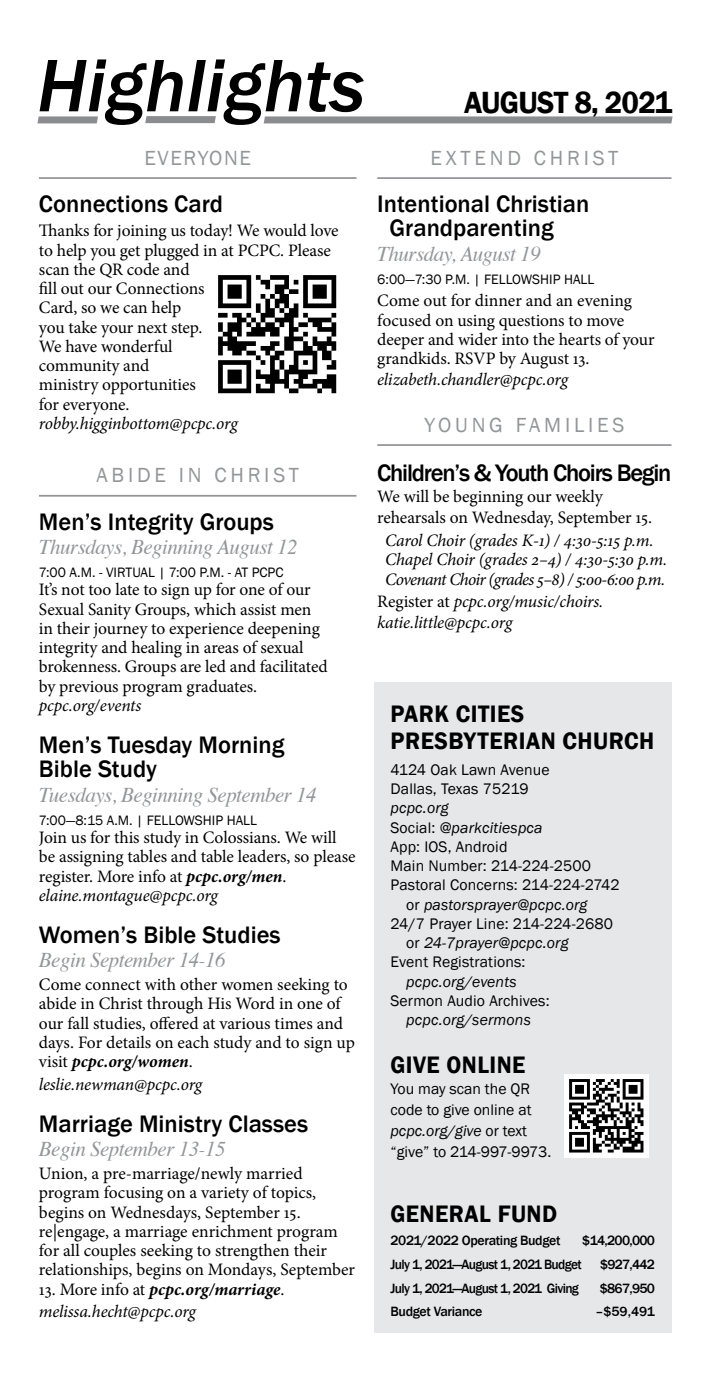
<style>
.page{position:relative;width:714px;height:1386px;background:#fff}
.page>*{position:absolute;margin:0;border:0;box-sizing:border-box;transform-origin:0 0}
.t1{font:italic 500 77px "Franklin Gothic";color:#000}
.t2{font:600 31.5px "Franklin Gothic";letter-spacing:-.025em;color:#000;scale:.95 1}
.t3{font:500 24.5px/24.5px "Franklin Gothic";color:#000}
.t4{font:600 24.5px/26.2px "Franklin Gothic";letter-spacing:.02em;color:#000;scale:.95 1}
.t5{font:500 24.5px "Franklin Gothic";letter-spacing:-.05em;color:#000}
.t6{font:italic 21px "Times";letter-spacing:-.025em;color:#939598}
.t7{font:21px "Franklin Gothic";letter-spacing:.18em;color:#939598}
.t8{font:21px "Franklin Gothic";letter-spacing:.075em;color:#939598}
.t9{font:17.5px/19.2px "Minion Pro";letter-spacing:-.005em;color:#000}
.t10{font:italic 17.5px/19.2px "Minion Pro";letter-spacing:-.01em;color:#000}
.t11{font:15.75px/21px "Franklin Gothic";letter-spacing:.01em;color:#000}
.t12{font:italic 15.75px "Franklin Gothic";letter-spacing:.01em;color:#000}
.t13{font:14px "Franklin Gothic";color:#000}
.t14{font:500 13.83px "Franklin Gothic";letter-spacing:-.05em;color:#000}
.t15{font:500 13.83px "Franklin Gothic";letter-spacing:-.025em;color:#000}
.s1{font-weight:700;font-style:italic}
.s2{font-style:italic}
.s3{font-style:normal}
.s4{font-weight:700}
</style>
<div class="page">
<div style="left:374px;top:682px;width:297px;height:650px;background:#e6e7e8"></div>
<img style="left:564px;top:1074px;width:84px;height:84px">
<hr style="left:39px;top:177px;width:317px;height:2px;background:#939598">
<hr style="left:39px;top:495px;width:317px;height:2px;background:#939598">
<hr style="left:377px;top:177px;width:294px;height:2px;background:#939598">
<hr style="left:377px;top:444px;width:294px;height:2px;background:#939598">
<div style="left:38px;top:116px;width:59px;height:7px;background:#8a8c8e"></div>
<div style="left:146px;top:116px;width:69px;height:7px;background:#8a8c8e"></div>
<div style="left:264px;top:116px;width:408px;height:7px;background:#8a8c8e"></div>
<img style="left:218px;top:275px;width:119px;height:119px">
<h1 class="t1" style="left:37px;top:38px;width:329px">Highlights</h1>
<p class="t8" style="left:145px;top:145px;width:108px">EVERYONE</p>
<h3 class="t3" style="left:39px;top:192px;width:186px">Connections Card</h3>
<p class="t9" style="left:39px;top:221px;width:301px">Thanks for joining us today! We would love to help you get plugged in at PCPC. Please scan the QR code and<br>fill out our Connections<br>Card, so we can help<br>you take your next step.<br>We have wonderful<br>community and<br>ministry opportunities<br>for everyone.</p>
<p class="t10" style="left:39px;top:414px;width:200px">robby.higginbottom@pcpc.org</p>
<p class="t7" style="left:97px;top:462px;width:204px">ABIDE IN CHRIST</p>
<h3 class="t3" style="left:39px;top:509px;width:236px">Men’s Integrity Groups</h3>
<p class="t6" style="left:39px;top:529px;width:260px">Thursdays, Beginning August 12</p>
<p class="t13" style="left:39px;top:564px;width:246px">7:00 A.M. - VIRTUAL | 7:00 P.M. - AT PCPC</p>
<p class="t9" style="left:39px;top:580px;width:290px">It’s not too late to sign up for one of our Sexual Sanity Groups, which assist men in their journey to experience deepening integrity and healing in areas of sexual brokenness. Groups are led and facilitated by previous program graduates.</p>
<p class="t10" style="left:39px;top:696px;width:104px">pcpc.org/events</p>
<h3 class="t3" style="left:39px;top:733px;width:247px">Men’s Tuesday Morning<br>Bible Study</h3>
<p class="t6" style="left:39px;top:777px;width:279px">Tuesdays, Beginning September 14</p>
<p class="t13" style="left:39px;top:811px;width:220px">7:00—8:15 A.M. | FELLOWSHIP HALL</p>
<p class="t9" style="left:39px;top:828px;width:318px">Join us for this study in Colossians. We will be assigning tables and table leaders, so please register. More info at <span class="s1">pcpc.org/men</span>. <span class="s2">elaine.montague@pcpc.org</span></p>
<h3 class="t3" style="left:39px;top:923px;width:243px">Women’s Bible Studies</h3>
<p class="t6" style="left:39px;top:942px;width:188px">Begin September 14-16</p>
<p class="t9" style="left:39px;top:975px;width:317px">Come connect with other women seeking to abide in Christ through His Word in one of our fall studies, offered at various times and days. For details on each study and to sign up visit <span class="s1">pcpc.org/women</span>.</p>
<p class="t10" style="left:39px;top:1075px;width:165px">leslie.newman@pcpc.org</p>
<h3 class="t3" style="left:39px;top:1112px;width:271px">Marriage Ministry Classes</h3>
<p class="t6" style="left:39px;top:1131px;width:188px">Begin September 13-15</p>
<p class="t9" style="left:39px;top:1164px;width:318px">Union, a pre-marriage/newly married program focusing on a variety of topics, begins on Wednesdays, September 15. re|engage, a marriage enrichment program for all couples seeking to strengthen their relationships, begins on Mondays, September</p>
<p class="t10" style="left:39px;top:1278px;width:247px;line-height:22.8px"><span class="s3">13. More info at</span> <span class="s4">pcpc.org/marriage</span><span class="s3">. </span>melissa.hecht@pcpc.org</p>
<h2 class="t2" style="left:464px;top:83px;width:221px">AUGUST 8, 2021</h2>
<p class="t7" style="left:431px;top:145px;width:189px">EXTEND CHRIST</p>
<h3 class="t3" style="left:390px;top:192px;width:201px;text-indent:-12px">Intentional Christian<br>Grandparenting</h3>
<p class="t6" style="left:377px;top:236px;width:165px">Thursday, August 19</p>
<p class="t13" style="left:377px;top:270px;width:219px">6:00—7:30 P.M. | FELLOWSHIP HALL</p>
<p class="t9" style="left:377px;top:291px;width:279px">Come out for dinner and an evening focused on using questions to move deeper and wider into the hearts of your grandkids. RSVP by August 13.</p>
<p class="t10" style="left:377px;top:370px;width:192px">elizabeth.chandler@pcpc.org</p>
<p class="t7" style="left:424px;top:412px;width:201px">YOUNG FAMILIES</p>
<h3 class="t5" style="left:377px;top:458px;width:296px">Children’s &amp; Youth Choirs Begin</h3>
<p class="t9" style="left:377px;top:486px;width:276px;line-height:21px">We will be beginning our weekly rehearsals on Wednesday, September 15.</p>
<p class="t10" style="left:385px;top:531px;width:284px">Carol Choir (grades K-1) / 4:30-5:15 p.m.<br>Chapel Choir (grades 2–4) / 4:30-5:30 p.m.<br>Covenant Choir (grades 5–8) / 5:00-6:00 p.m.</p>
<p class="t10" style="left:377px;top:591px;width:228px;line-height:21px"><span class="s3">Register at</span> pcpc.org/music/choirs. katie.little@pcpc.org</p>
<h3 class="t4" style="left:391px;top:701px;width:279px">PARK CITIES<br>PRESBYTERIAN CHURCH</h3>
<p class="t11" style="left:391px;top:760px;width:161px;line-height:19.2px">4124 Oak Lawn Avenue<br>Dallas, Texas 75219</p>
<p class="t12" style="left:391px;top:798px;width:60px">pcpc.org</p>
<p class="t12" style="left:391px;top:818px;width:154px"><span class="s3">Social:</span> @parkcitiespca</p>
<p class="t11" style="left:391px;top:837px;width:119px">App: IOS, Android</p>
<p class="t11" style="left:391px;top:856px;width:202px">Main Number: 214-224-2500</p>
<p class="t11" style="left:391px;top:875px;width:231px">Pastoral Concerns: 214-224-2742</p>
<p class="t12" style="left:406px;top:895px;width:183px"><span class="s3">or</span> pastorsprayer@pcpc.org</p>
<p class="t11" style="left:391px;top:914px;width:224px">24/7 Prayer Line: 214-224-2680</p>
<p class="t12" style="left:406px;top:933px;width:164px"><span class="s3">or</span> 24-7prayer@pcpc.org</p>
<p class="t11" style="left:391px;top:952px;width:137px">Event Registrations:</p>
<p class="t12" style="left:406px;top:972px;width:112px">pcpc.org/events</p>
<p class="t11" style="left:391px;top:991px;width:161px">Sermon Audio Archives:</p>
<p class="t12" style="left:406px;top:1010px;width:126px">pcpc.org/sermons</p>
<h3 class="t4" style="left:391px;top:1052px;width:144px">GIVE ONLINE</h3>
<p class="t11" style="left:391px;top:1079px;width:162px">You may scan the QR code to give online at <span class="s2">pcpc.org/give</span> or text “give” to 214-997-9973.</p>
<h3 class="t4" style="left:391px;top:1201px;width:177px">GENERAL FUND</h3>
<p class="t15" style="left:391px;top:1232px;width:172px">2021/2022 Operating Budget</p>
<p class="t14" style="left:582px;top:1232px;width:74px">$14,200,000</p>
<p class="t14" style="left:391px;top:1256px;width:193px">July 1, 2021—August 1, 2021 Budget</p>
<p class="t14" style="left:600px;top:1256px;width:56px">$927,442</p>
<p class="t14" style="left:391px;top:1279px;width:190px">July 1, 2021—August 1, 2021 Giving</p>
<p class="t14" style="left:600px;top:1279px;width:57px">$867,950</p>
<p class="t15" style="left:391px;top:1303px;width:94px">Budget Variance</p>
<p class="t14" style="left:596px;top:1303px;width:61px">–$59,491</p>
</div>
